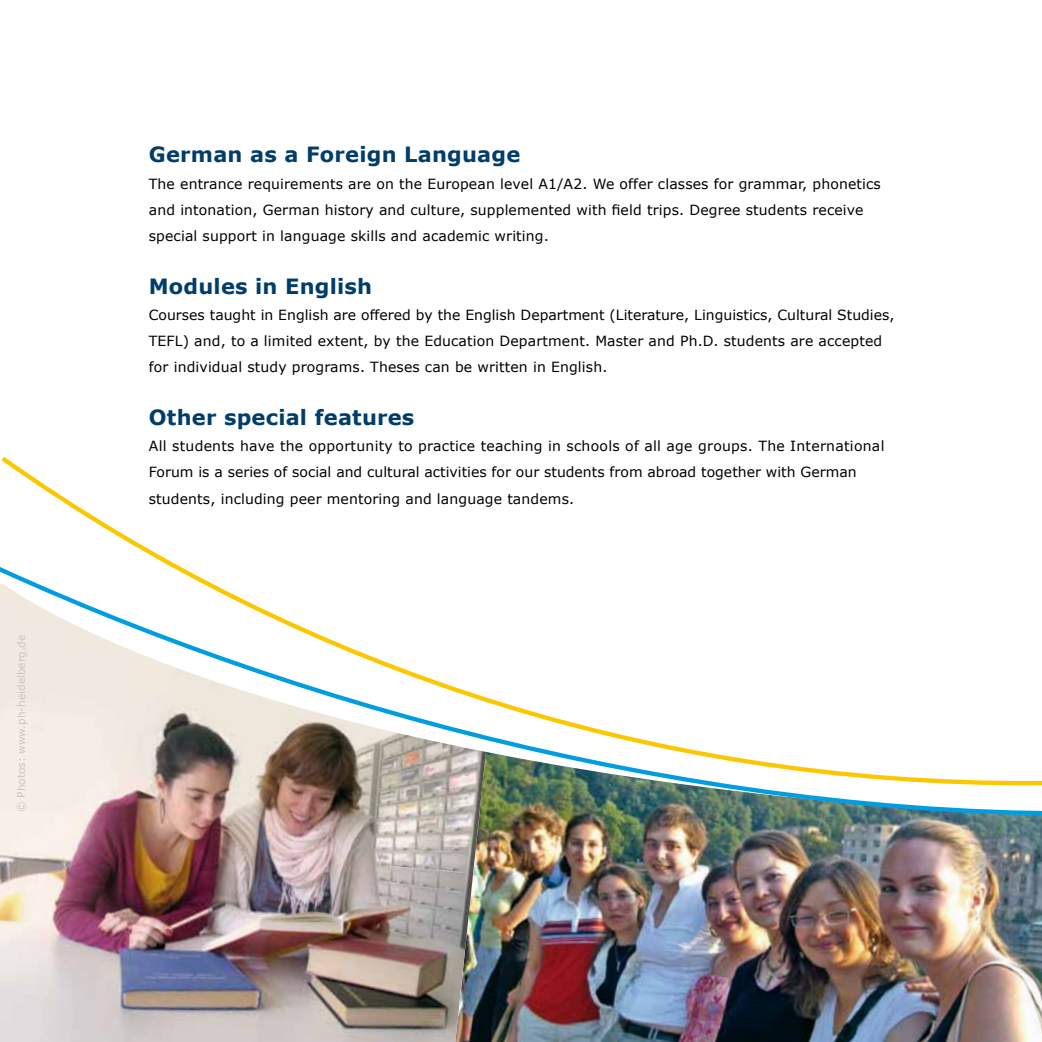
<style>
.page{position:relative;width:1042px;height:1042px;background:#fff}
.page>*{position:absolute;margin:0;border:0;box-sizing:border-box;transform-origin:0 0}
.t1{font:700 21px "Verdana";letter-spacing:.01em;color:#003d6b}
.t2{font:14px/26.2px "Verdana";letter-spacing:.01em;color:#000}
.t3{font:10.5px "Verdana";color:#c6c7c8}
</style>
<div class="page">
<img style="left:504px;top:855px;width:538px;height:187px">
<img style="left:0;top:855px;width:499px;height:187px">
<img style="left:0;top:842px;width:1042px;height:13px">
<img style="left:0;top:793px;width:1042px;height:49px">
<svg style="left:0;top:456px;width:1042px;height:337px"></svg>
<p class="t3" style="left:14px;top:812px;width:179px;rotate:-90deg">© Photos: www.ph-heidelberg.de</p>
<h1 class="t1" style="left:149px;top:140px;width:373px">German as a Foreign Language</h1>
<p class="t2" style="left:149px;top:170px;width:733px">The entrance requirements are on the European level A1/A2. We offer classes for grammar, phonetics and intonation, German history and culture, supplemented with field trips. Degree students receive special support in language skills and academic writing.</p>
<h1 class="t1" style="left:149px;top:271px;width:225px">Modules in English</h1>
<p class="t2" style="left:149px;top:301px;width:747px">Courses taught in English are offered by the English Department (Literature, Linguistics, Cultural Studies,<br>TEFL) and, to a limited extent, by the Education Department. Master and Ph.D. students are accepted for individual study programs. Theses can be written in English.</p>
<h1 class="t1" style="left:149px;top:402px;width:267px">Other special features</h1>
<p class="t2" style="left:149px;top:433px;width:737px">All students have the opportunity to practice teaching in schools of all age groups. The International<br>Forum is a series of social and cultural activities for our students from abroad together with German students, including peer mentoring and language tandems.</p>
</div>
